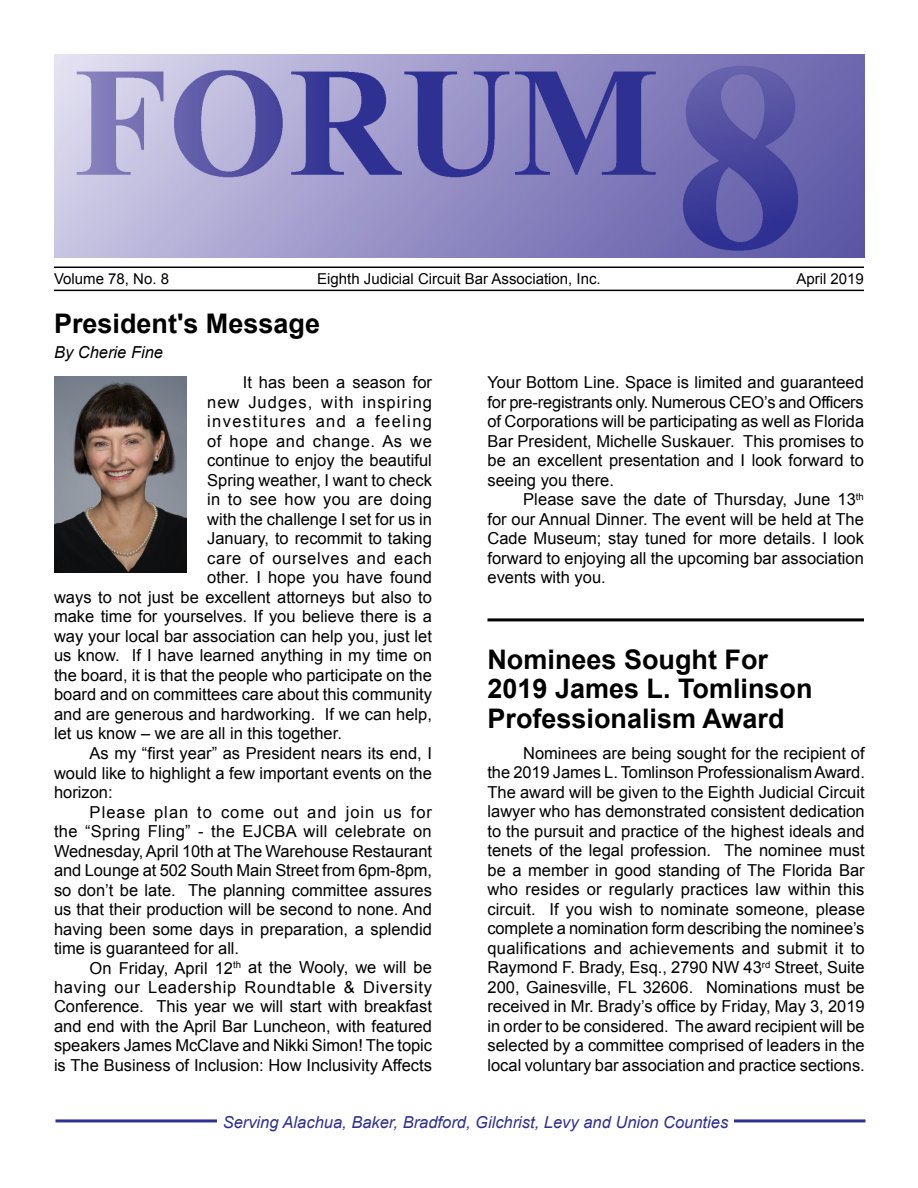
<style>
.page{position:relative;width:918px;height:1188px;background:#fff}
.page>*{position:absolute;margin:0;border:0;box-sizing:border-box;transform-origin:0 0}
.t1{font:700 27px/29.2px "Arial";color:#000}
.t2{font:16.5px/19.5px "Arial";color:#000;text-align:justify}
.t3{font:16.5px "Arial";letter-spacing:.02em;color:#000}
.t4{font:16.5px "Arial";letter-spacing:.045em;color:#000}
.t5{font:italic 16.5px "Arial";color:#2e3092}
.t6{font:16.5px "Arial";letter-spacing:.06em;color:#000}
.t7{font:16.5px "Arial";letter-spacing:.085em;color:#000}
.t8{font:16.5px "Arial";letter-spacing:.035em;color:#000}
.t9{font:italic 16.5px "Arial";color:#000}
.t10{font:15px "Arial";color:#000}
</style>
<div class="page">
<hr style="left:54px;top:267px;width:810px;height:1px;background:#000">
<hr style="left:54px;top:290px;width:810px;height:1px;background:#000">
<img style="left:54px;top:376px;width:133px;height:196px">
<hr style="left:488px;top:618px;width:376px;height:3px;background:#000">
<hr style="left:56px;top:1119px;width:810px;height:3px;background:#2e3092">
<div style="left:217px;top:1112px;width:517px;height:17px;background:#fff"></div>
<img style="left:55px;top:55px;width:810px;height:202px">
<p class="t10" style="left:54px;top:269px;width:117px">Volume 78, No. 8</p>
<p class="t10" style="left:317px;top:269px;width:285px">Eighth Judicial Circuit Bar Association, Inc.</p>
<p class="t10" style="left:796px;top:269px;width:69px">April 2019</p>
<h1 class="t1" style="left:54px;top:310px;width:268px">President's Message</h1>
<p class="t9" style="left:54px;top:341px;width:111px">By Cherie Fine</p>
<p class="t2" style="left:243px;top:373px;width:191px">It has been a season for</p>
<p class="t6" style="left:207px;top:391px;width:226px">new Judges, with inspiring</p>
<p class="t7" style="left:207px;top:411px;width:226px">investitures and a feeling</p>
<p class="t8" style="left:207px;top:430px;width:226px">of hope and change. As we</p>
<p class="t2" style="left:207px;top:451px;width:226px">continue to enjoy the beautiful</p>
<p class="t2" style="left:207px;top:471px;width:226px">Spring weather, I want to check</p>
<p class="t3" style="left:207px;top:489px;width:226px">in to see how you are doing</p>
<p class="t2" style="left:207px;top:510px;width:226px">with the challenge I set for us in</p>
<p class="t2" style="left:207px;top:529px;width:226px">January, to recommit to taking</p>
<p class="t4" style="left:207px;top:547px;width:226px">care of ourselves and each</p>
<p class="t2" style="left:207px;top:568px;width:226px">other. I hope you have found</p>
<p class="t2" style="left:54px;top:588px;width:379px">ways to not just be excellent attorneys but also to</p>
<p class="t2" style="left:54px;top:607px;width:379px">make time for yourselves. If you believe there is a</p>
<p class="t2" style="left:54px;top:627px;width:379px">way your local bar association can help you, just let</p>
<p class="t2" style="left:54px;top:646px;width:379px">us know. If I have learned anything in my time on</p>
<p class="t2" style="left:54px;top:666px;width:379px">the board, it is that the people who participate on the</p>
<p class="t2" style="left:54px;top:685px;width:380px">board and on committees care about this community</p>
<p class="t2" style="left:54px;top:705px;width:379px">and are generous and hardworking. If we can help,</p>
<p class="t2" style="left:54px;top:724px;width:289px">let us know – we are all in this together.</p>
<p class="t2" style="left:90px;top:744px;width:344px">As my “first year” as President nears its end, I</p>
<p class="t2" style="left:54px;top:763px;width:379px">would like to highlight a few important events on the</p>
<p class="t2" style="left:54px;top:783px;width:60px">horizon:</p>
<p class="t6" style="left:90px;top:801px;width:344px">Please plan to come out and join us for</p>
<p class="t3" style="left:54px;top:820px;width:379px">the “Spring Fling” - the EJCBA will celebrate on</p>
<p class="t2" style="left:54px;top:841px;width:380px">Wednesday, April 10th at The Warehouse Restaurant</p>
<p class="t2" style="left:54px;top:861px;width:380px">and Lounge at 502 South Main Street from 6pm-8pm,</p>
<p class="t2" style="left:54px;top:880px;width:379px">so don’t be late. The planning committee assures</p>
<p class="t2" style="left:54px;top:900px;width:379px">us that their production will be second to none. And</p>
<p class="t2" style="left:54px;top:919px;width:379px">having been some days in preparation, a splendid</p>
<p class="t2" style="left:54px;top:939px;width:187px">time is guaranteed for all.</p>
<p class="t2" style="left:90px;top:958px;width:344px">On Friday, April 12<sup>th</sup> at the Wooly, we will be</p>
<p class="t4" style="left:54px;top:976px;width:380px">having our Leadership Roundtable &amp; Diversity</p>
<p class="t2" style="left:54px;top:997px;width:379px">Conference. This year we will start with breakfast</p>
<p class="t2" style="left:54px;top:1017px;width:379px">and end with the April Bar Luncheon, with featured</p>
<p class="t2" style="left:54px;top:1036px;width:380px">speakers James McClave and Nikki Simon! The topic</p>
<p class="t2" style="left:54px;top:1056px;width:380px">is The Business of Inclusion: How Inclusivity Affects</p>
<p class="t2" style="left:488px;top:373px;width:378px">Your Bottom Line. Space is limited and guaranteed for pre-registrants only. Numerous CEO’s and Officers of Corporations will be participating as well as Florida Bar President, Michelle Suskauer. This promises to be an excellent presentation and I look forward to seeing you there.</p>
<p class="t2" style="left:488px;top:490px;width:378px;text-indent:36px">Please save the date of Thursday, June 13<sup>th </sup>for our Annual Dinner. The event will be held at The Cade Museum; stay tuned for more details. I look forward to enjoying all the upcoming bar association events with you.</p>
<h1 class="t1" style="left:488px;top:646px;width:327px">Nominees Sought For<br>2019 James L. Tomlinson<br>Professionalism Award</h1>
<p class="t2" style="left:488px;top:744px;width:379px;text-indent:36px">Nominees are being sought for the recipient of the 2019 James L. Tomlinson Professionalism Award.<br>The award will be given to the Eighth Judicial Circuit lawyer who has demonstrated consistent dedication to the pursuit and practice of the highest ideals and tenets of the legal profession. The nominee must be a member in good standing of The Florida Bar who resides or regularly practices law within this circuit. If you wish to nominate someone, please complete a nomination form describing the nominee’s qualifications and achievements and submit it to Raymond F. Brady, Esq., 2790 NW 43<sup>rd</sup> Street, Suite 200, Gainesville, FL 32606. Nominations must be received in Mr. Brady’s office by Friday, May 3, 2019 in order to be considered. The award recipient will be selected by a committee comprised of leaders in the local voluntary bar association and practice sections.</p>
<p class="t5" style="left:223px;top:1111px;width:507px">Serving Alachua, Baker, Bradford, Gilchrist, Levy and Union Counties</p>
</div>
